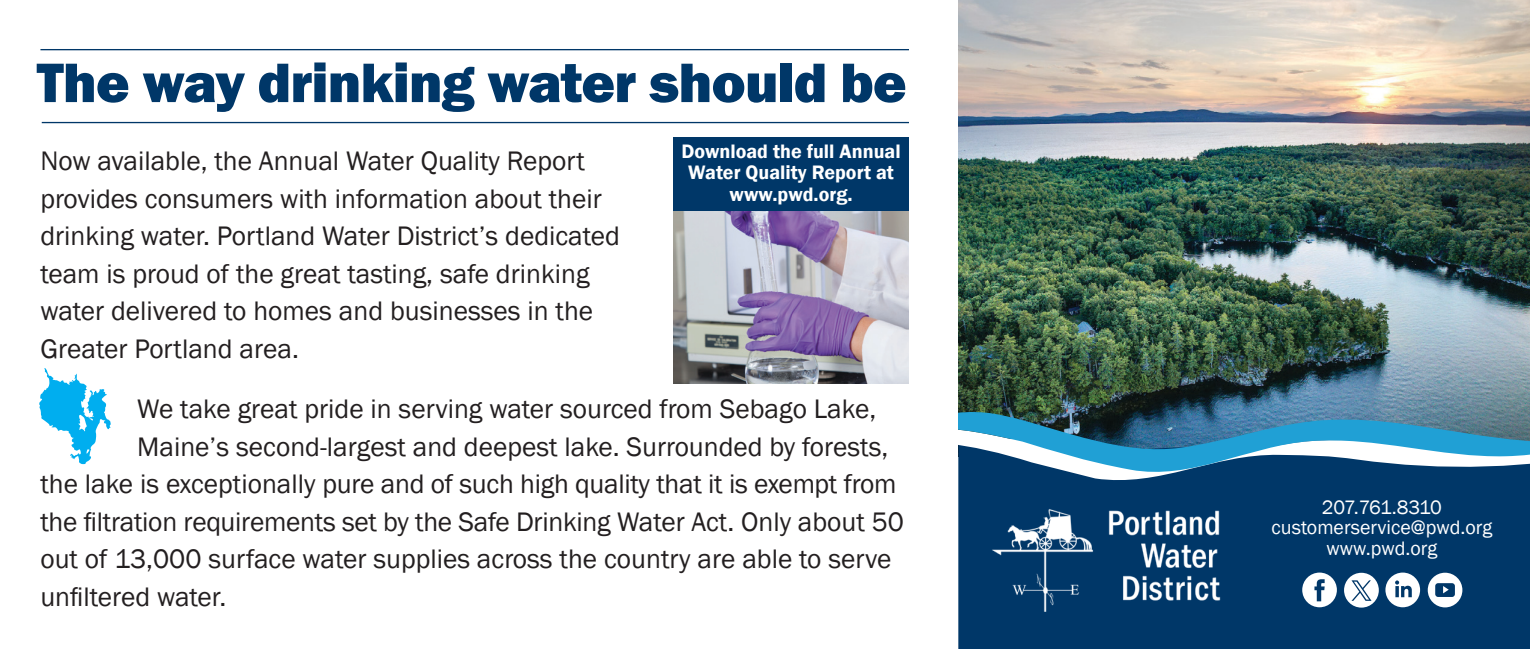
<style>
.page{position:relative;width:1530px;height:649px;background:#fff}
.page>*{position:absolute;margin:0;border:0;box-sizing:border-box;transform-origin:0 0}
.t1{font:800 57.5px "Franklin Gothic";letter-spacing:-.015em;color:#003768}
.t2{font:27.5px/37.5px "Franklin Gothic";color:#231f20}
.t3{font:600 20px/21.8px "Franklin Gothic";color:#fff;text-align:center}
.t4{font:20px "Franklin Gothic";color:#fff}
.t5{font:20px "Franklin Gothic";letter-spacing:-.04em;color:#fff}
</style>
<div class="page">
<img style="left:958px;top:0;width:572px;height:406px">
<div style="left:958px;top:487px;width:572px;height:161px;background:#003768"></div>
<div style="left:958px;top:480px;width:572px;height:7px;background:#003768"></div>
<img style="left:958px;top:406px;width:572px;height:74px">
<img style="left:988px;top:486px;width:257px;height:137px">
<hr style="left:42px;top:122px;width:867px;height:1px;background:#003768">
<hr style="left:40px;top:49px;width:869px;height:1px;background:#003768">
<img style="left:673px;top:211px;width:236px;height:172px">
<svg style="left:39px;top:368px;width:72px;height:95px"></svg>
<svg style="left:1302px;top:572px;width:35px;height:34px"></svg>
<svg style="left:1428px;top:572px;width:34px;height:34px"></svg>
<svg style="left:1385px;top:572px;width:35px;height:34px"></svg>
<svg style="left:1344px;top:572px;width:35px;height:35px"></svg>
<div style="left:673px;top:137px;width:236px;height:74px;background:#003768"></div>
<p class="t1" style="left:37px;top:45px;width:871px">The way drinking water should be</p>
<p class="t2" style="left:40px;top:143px;width:546px">Now available, the Annual Water Quality Report</p>
<p class="t2" style="left:40px;top:180px;width:581px">provides consumers with information about their drinking water. Portland Water District’s dedicated team is proud of the great tasting, safe drinking</p>
<p class="t2" style="left:40px;top:293px;width:554px">water delivered to homes and businesses in the<br>Greater Portland area.</p>
<p class="t3" style="left:682px;top:140px;width:221px">Download the full Annual<br>Water Quality Report at</p>
<p class="t3" style="left:730px;top:184px;width:124px">www.pwd.org.</p>
<p class="t2" style="left:137px;top:390px;width:740px">We take great pride in serving water sourced from Sebago Lake,</p>
<p class="t2" style="left:137px;top:428px;width:753px">Maine’s second-largest and deepest lake. Surrounded by forests,</p>
<p class="t2" style="left:40px;top:465px;width:858px">the lake is exceptionally pure and of such high quality that it is exempt from</p>
<p class="t2" style="left:40px;top:503px;width:865px">the filtration requirements set by the Safe Drinking Water Act. Only about 50</p>
<p class="t2" style="left:40px;top:540px;width:853px">out of 13,000 surface water supplies across the country are able to serve</p>
<p class="t2" style="left:40px;top:578px;width:188px">unfiltered water.</p>
<p class="t5" style="left:1322px;top:494px;width:122px">207.761.8310</p>
<p class="t4" style="left:1272px;top:515px;width:222px">customerservice@pwd.org</p>
<p class="t4" style="left:1327px;top:535px;width:112px">www.pwd.org</p>
</div>
